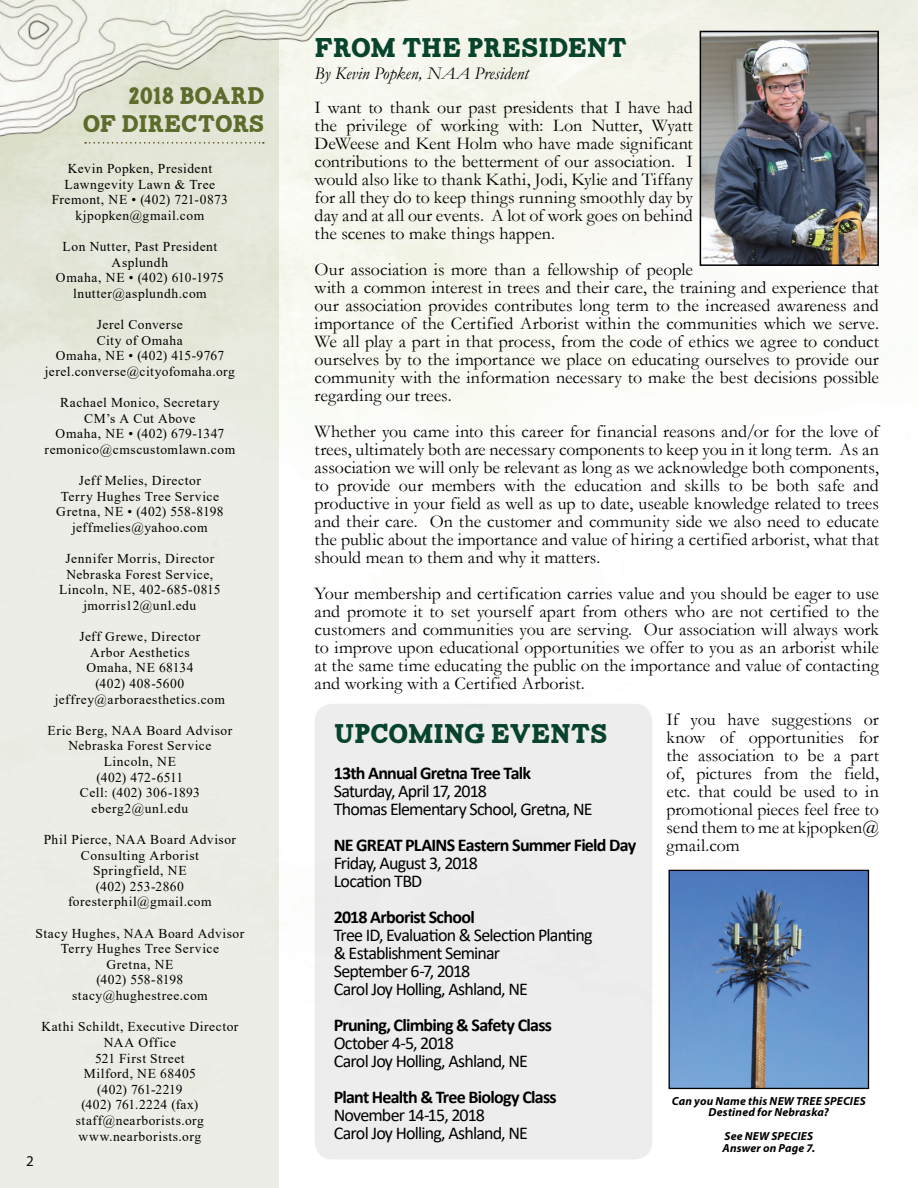
<style>
.page{position:relative;width:918px;height:1188px;background:#fff}
.page>*{position:absolute;margin:0;border:0;box-sizing:border-box;transform-origin:0 0}
.t1{font:27px "Carton";letter-spacing:-.02em;color:#08432c}
.t2{font:24px/28.8px "Carton";letter-spacing:-.015em;color:#5c6c2c;text-align:right}
.t3{font:18px/18px "Garamond";color:#000;text-align:justify}
.t4{font:18px/18px "Calibri";letter-spacing:-.045em;color:#000}
.t5{font:700 18px "Calibri";letter-spacing:-.04em;color:#000}
.t6{font:italic 18px "Garamond";color:#000}
.t7{font:15px "Myriad Pro";color:#000}
.t8{font:13.5px/15.6px "Times New Roman";letter-spacing:.04em;color:#000;text-align:center}
.t9{font:italic 700 11.7px/11.7px "Myriad Pro";letter-spacing:.015em;color:#000;text-align:center}
</style>
<div class="page">
<svg style="left:0;top:146px;width:279px;height:1042px;background:#e9ebe2"></svg>
<img style="left:0;top:0;width:431px;height:146px">
<svg style="left:85px;top:142px;width:179px;height:2px"></svg>
<div style="left:315px;top:704px;width:337px;height:456px;background:#ededed;border-radius:18px"></div>
<img style="left:703px;top:34px;width:173px;height:229px">
<div style="left:700px;top:31px;width:179px;height:235px;border:2px solid #000"></div>
<img style="left:671px;top:872px;width:196px;height:215px">
<div style="left:669px;top:870px;width:200px;height:219px;border:1px solid #000"></div>
<h2 class="t2" style="left:83px;top:81px;width:183px">2018 BOARD<br>OF DIRECTORS</h2>
<p class="t8" style="left:52px;top:160px;width:177px">Kevin Popken, President<br>Lawngevity Lawn &amp; Tree<br>Fremont, NE • (402) 721-0873 kjpopken@gmail.com</p>
<p class="t8" style="left:56px;top:238px;width:169px">Lon Nutter, Past President<br>Asplundh<br>Omaha, NE • (402) 610-1975 lnutter@asplundh.com</p>
<p class="t8" style="left:45px;top:316px;width:192px">Jerel Converse<br>City of Omaha<br>Omaha, NE • (402) 415-9767 jerel.converse@cityofomaha.org</p>
<p class="t8" style="left:45px;top:394px;width:192px">Rachael Monico, Secretary<br>CM’s A Cut Above<br>Omaha, NE • (402) 679-1347 remonico@cmscustomlawn.com</p>
<p class="t8" style="left:56px;top:472px;width:169px">Jeff Melies, Director<br>Terry Hughes Tree Service<br>Gretna, NE • (402) 558-8198 jeffmelies@yahoo.com</p>
<p class="t8" style="left:59px;top:550px;width:163px">Jennifer Morris, Director<br>Nebraska Forest Service,<br>Lincoln, NE, 402-685-0815 jmorris12@unl.edu</p>
<p class="t8" style="left:55px;top:628px;width:172px">Jeff Grewe, Director<br>Arbor Aesthetics<br>Omaha, NE 68134<br>(402) 408-5600 jeffrey@arboraesthetics.com</p>
<p class="t8" style="left:48px;top:722px;width:186px">Eric Berg, NAA Board Advisor<br>Nebraska Forest Service<br>Lincoln, NE<br>(402) 472-6511<br>Cell: (402) 306-1893 eberg2@unl.edu</p>
<p class="t8" style="left:44px;top:831px;width:194px">Phil Pierce, NAA Board Advisor<br>Consulting Arborist<br>Springfield, NE<br>(402) 253-2860 foresterphil@gmail.com</p>
<p class="t8" style="left:36px;top:925px;width:210px">Stacy Hughes, NAA Board Advisor<br>Terry Hughes Tree Service<br>Gretna, NE<br>(402) 558-8198 stacy@hughestree.com</p>
<p class="t8" style="left:41px;top:1019px;width:199px">Kathi Schildt, Executive Director<br>NAA Office<br>521 First Street<br>Milford, NE 68405<br>(402) 761-2219<br>(402) 761.2224 (fax) staff@nearborists.org www.nearborists.org</p>
<p class="t7" style="left:26px;top:1151px;width:9px">2</p>
<h1 class="t1" style="left:315px;top:37px;width:314px">FROM THE PRESIDENT</h1>
<p class="t6" style="left:315px;top:61px;width:215px">By Kevin Popken, NAA President</p>
<p class="t3" style="left:315px;top:98px;width:380px">I want to thank our past presidents that I have had the privilege of working with: Lon Nutter, Wyatt DeWeese and Kent Holm who have made significant contributions to the betterment of our association. I would also like to thank Kathi, Jodi, Kylie and Tiffany for all they do to keep things running smoothly day by day and at all our events. A lot of work goes on behind the scenes to make things happen.</p>
<p class="t3" style="left:315px;top:260px;width:566px;text-align:left">Our association is more than a fellowship of people<br>with a common interest in trees and their care, the training and experience that our association provides contributes long term to the increased awareness and importance of the Certified Arborist within the communities which we serve.<br>We all play a part in that process, from the code of ethics we agree to conduct ourselves by to the importance we place on educating ourselves to provide our community with the information necessary to make the best decisions possible regarding our trees.</p>
<p class="t3" style="left:315px;top:422px;width:566px">Whether you came into this career for financial reasons and/or for the love of trees, ultimately both are necessary components to keep you in it long term. As an association we will only be relevant as long as we acknowledge both components, to provide our members with the education and skills to be both safe and productive in your field as well as up to date, useable knowledge related to trees and their care. On the customer and community side we also need to educate the public about the importance and value of hiring a certified arborist, what that should mean to them and why it matters.</p>
<p class="t3" style="left:315px;top:584px;width:566px">Your membership and certification carries value and you should be eager to use and promote it to set yourself apart from others who are not certified to the customers and communities you are serving. Our association will always work to improve upon educational opportunities we offer to you as an arborist while at the same time educating the public on the importance and value of contacting and working with a Certified Arborist.</p>
<p class="t3" style="left:666px;top:710px;width:214px">If you have suggestions or know of opportunities for the association to be a part of, pictures from the field, etc. that could be used to in promotional pieces feel free to send them to me at kjpopken@ gmail.com</p>
<h1 class="t1" style="left:334px;top:723px;width:276px">UPCOMING EVENTS</h1>
<p class="t5" style="left:334px;top:760px;width:199px">13th Annual Gretna Tree Talk</p>
<p class="t4" style="left:334px;top:782px;width:260px">Saturday, April 17, 2018<br>Thomas Elementary School, Gretna, NE</p>
<p class="t5" style="left:334px;top:832px;width:304px">NE GREAT PLAINS Eastern Summer Field Day</p>
<p class="t4" style="left:334px;top:854px;width:146px">Friday, August 3, 2018<br>Location TBD</p>
<p class="t5" style="left:334px;top:904px;width:143px">2018 Arborist School</p>
<p class="t4" style="left:334px;top:926px;width:260px">Tree ID, Evaluation &amp; Selection Planting &amp; Establishment Seminar<br>September 6-7, 2018<br>Carol Joy Holling, Ashland, NE</p>
<p class="t5" style="left:334px;top:1012px;width:220px">Pruning, Climbing &amp; Safety Class</p>
<p class="t4" style="left:334px;top:1034px;width:196px">October 4-5, 2018<br>Carol Joy Holling, Ashland, NE</p>
<p class="t5" style="left:334px;top:1084px;width:225px">Plant Health &amp; Tree Biology Class</p>
<p class="t4" style="left:334px;top:1106px;width:196px">November 14-15, 2018<br>Carol Joy Holling, Ashland, NE</p>
<p class="t9" style="left:672px;top:1094px;width:195px">Can you Name this NEW TREE SPECIES<br>Destined for Nebraska?</p>
<p class="t9" style="left:723px;top:1130px;width:94px;text-align:left">See NEW SPECIES<br>Answer on Page 7.</p>
</div>
